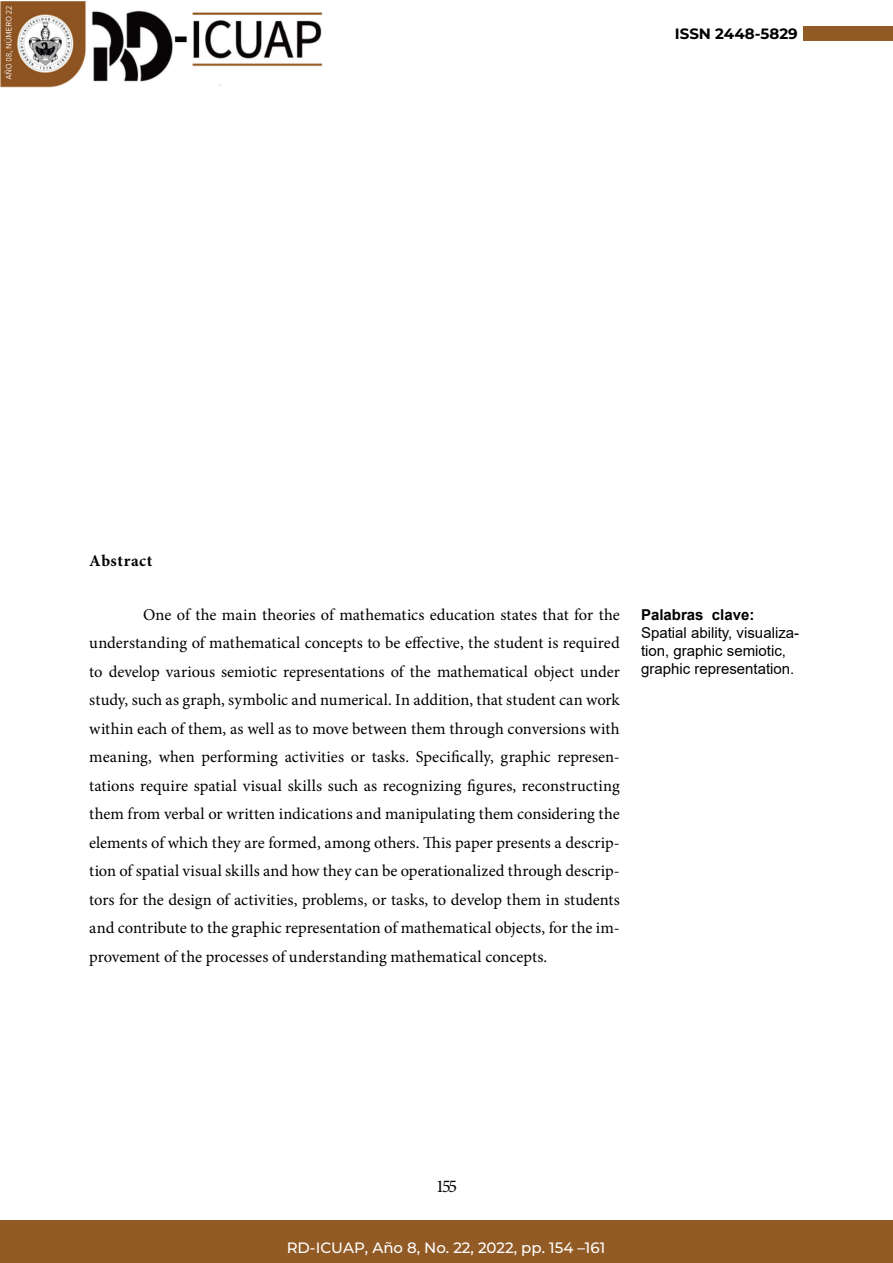
<style>
.page{position:relative;width:893px;height:1263px;background:#fff}
.page>*{position:absolute;margin:0;border:0;box-sizing:border-box;transform-origin:0 0}
.t1{font:18px "Minion Pro";color:#000}
.t2{font:16.5px/28.5px "Minion Pro";color:#000;text-align:justify}
.t3{font:700 16.5px "Minion Pro";letter-spacing:.03em;color:#000}
.t4{font:15px/18px "Arial";color:#000}
.t5{font:500 15px "Montserrat";color:#fff}
.t6{font:700 15px "Arial";color:#000}
.t7{font:700 15px "Montserrat";color:#000}
</style>
<div class="page">
<img style="left:1px;top:2px;width:322px;height:86px">
<div style="left:804px;top:26px;width:89px;height:14px;background:#925b25"></div>
<div style="left:0;top:1220px;width:893px;height:43px;background:#925b25"></div>
<p class="t3" style="left:89px;top:549px;width:65px">Abstract</p>
<p class="t7" style="left:675px;top:23px;width:124px">ISSN 2448-5829</p>
<p class="t2" style="left:89px;top:600px;width:532px;text-indent:54px">One of the main theories of mathematics education states that for the understanding of mathematical concepts to be effective, the student is required to develop various semiotic representations of the mathematical object under study, such as graph, symbolic and numerical. In addition, that student can work within each of them, as well as to move between them through conversions with meaning, when performing activities or tasks. Specifically, graphic represen&shy;tations require spatial visual skills such as recognizing figures, reconstructing them from verbal or written indications and manipulating them considering the elements of which they are formed, among others. This paper presents a descrip&shy;tion of spatial visual skills and how they can be operationalized through descrip&shy;tors for the design of activities, problems, or tasks, to develop them in students and contribute to the graphic representation of mathematical objects, for the im&shy;provement of the processes of understanding mathematical concepts.</p>
<p class="t6" style="left:641px;top:604px;width:115px">Palabras clave:</p>
<p class="t4" style="left:641px;top:624px;width:160px">Spatial ability, visualiza&shy;tion, graphic semiotic, graphic representation.</p>
<p class="t1" style="left:436px;top:1174px;width:23px">155</p>
<p class="t5" style="left:287px;top:1237px;width:320px">RD-ICUAP, Año 8, No. 22, 2022, pp. 154 –161</p>
</div>
